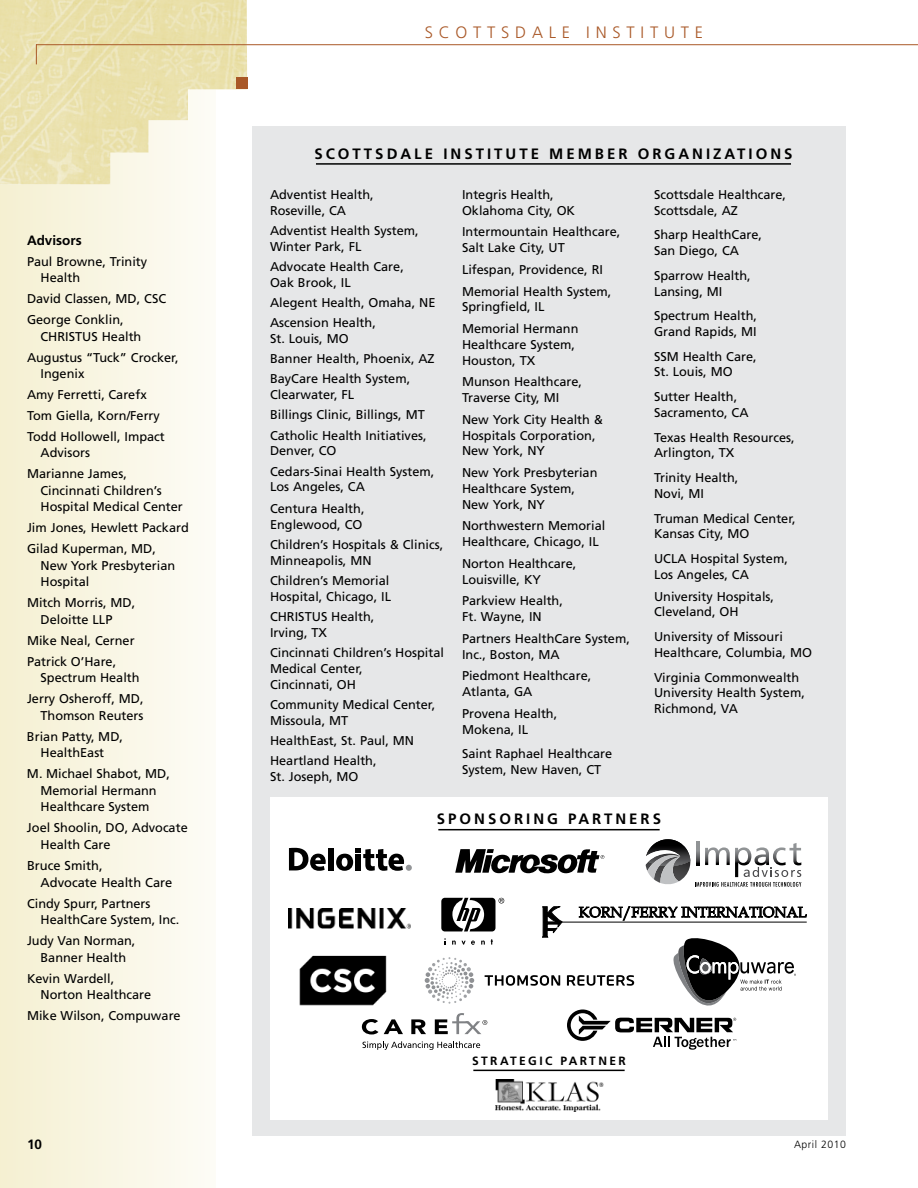
<style>
.page{position:relative;width:918px;height:1188px;background:#fff}
.page>*{position:absolute;margin:0;border:0;box-sizing:border-box;transform-origin:0 0}
.t1{font:300 16.5px "Frutiger";letter-spacing:.35em;color:#a95827}
.t2{font:700 15px "Frutiger";letter-spacing:.2em;color:#000}
.t3{font:700 13.5px "Frutiger";color:#000}
.t4{font:12.9px/16.5px "Frutiger";color:#000}
.t5{font:12.75px/15.8px "Frutiger";color:#000}
.t6{font:700 12px "Frutiger";letter-spacing:.2em;color:#000}
.t7{font:300 10.5px "Frutiger";letter-spacing:.05em;color:#000}
</style>
<div class="page">
<div style="left:0;top:0;width:216px;height:1188px;background:linear-gradient(to right,#f5f0d1,#fdfcf6)"></div>
<img style="left:0;top:0;width:247px;height:184px">
<hr style="left:36px;top:44px;width:882px;height:1px;background:#a95827">
<div style="left:236px;top:78px;width:11px;height:11px;background:#a95827"></div>
<svg style="left:36px;top:44px;width:1px;height:20px"></svg>
<div style="left:252px;top:126px;width:594px;height:1010px;background:#e6e7e8"></div>
<hr style="left:316px;top:163px;width:475px;height:2px;background:#000">
<div style="left:270px;top:798px;width:558px;height:322px;background:#fff"></div>
<img style="left:289px;top:909px;width:47px;height:20px">
<hr style="left:438px;top:829px;width:222px;height:1px;background:#000">
<div style="left:328px;top:848px;width:6px;height:22px;background:#000"></div>
<svg style="left:289px;top:848px;width:37px;height:23px"></svg>
<hr style="left:473px;top:1070px;width:152px;height:1px;background:#000">
<img style="left:496px;top:1079px;width:107px;height:32px">
<img style="left:299px;top:955px;width:37px;height:51px">
<svg style="left:336px;top:839px;width:471px;height:211px"></svg>
<p class="t3" style="left:27px;top:232px;width:56px">ADVISORS</p>
<p class="t5" style="left:41px;top:253px;width:108px;line-height:16.5px;text-indent:-14px">Paul Browne, Trinity<br>Health</p>
<p class="t5" style="left:27px;top:288px;width:141px;line-height:21px">David Classen, MD, CSC<br>George Conklin,</p>
<p class="t5" style="left:27px;top:326px;width:153px;line-height:21px;text-indent:14px">CHRISTUS Health<br>Augustus “Tuck” Crocker,</p>
<p class="t5" style="left:27px;top:363px;width:139px;line-height:21px;text-indent:14px">Ingenix<br>Amy Ferretti, Carefx<br>Tom Giella, Korn/Ferry<br>Todd Hollowell, Impact</p>
<p class="t5" style="left:27px;top:443px;width:101px;line-height:21px;text-indent:14px">Advisors<br>Marianne James,</p>
<p class="t5" style="left:41px;top:482px;width:144px;line-height:16.5px">Cincinnati Children’s<br>Hospital Medical Center</p>
<p class="t5" style="left:27px;top:518px;width:163px;line-height:21px">Jim Jones, Hewlett Packard<br>Gilad Kuperman, MD,</p>
<p class="t5" style="left:41px;top:557px;width:136px;line-height:16.5px">New York Presbyterian<br>Hospital</p>
<p class="t5" style="left:41px;top:595px;width:96px;line-height:16.5px;text-indent:-14px">Mitch Morris, MD,<br>Deloitte LLP</p>
<p class="t5" style="left:27px;top:630px;width:109px;line-height:21px">Mike Neal, Cerner<br>Patrick O’Hare,</p>
<p class="t5" style="left:27px;top:668px;width:118px;line-height:21px;text-indent:14px">Spectrum Health<br>Jerry Osheroff, MD,</p>
<p class="t5" style="left:27px;top:705px;width:118px;line-height:21px;text-indent:14px">Thomson Reuters<br>Brian Patty, MD,</p>
<p class="t5" style="left:27px;top:743px;width:145px;line-height:21px;text-indent:14px">HealthEast<br>M. Michael Shabot, MD,</p>
<p class="t5" style="left:40px;top:782px;width:118px;line-height:16.5px">Memorial Hermann<br>Healthcare System</p>
<p class="t5" style="left:40px;top:820px;width:149px;line-height:16.5px;text-indent:-14px">Joel Shoolin, DO, Advocate<br>Health Care</p>
<p class="t4" style="left:41px;top:857px;width:133px;text-indent:-14px">Bruce Smith,<br>Advocate Health Care</p>
<p class="t5" style="left:41px;top:895px;width:140px;line-height:16.5px;text-indent:-14px">Cindy Spurr, Partners<br>HealthCare System, Inc.</p>
<p class="t5" style="left:27px;top:932px;width:110px;line-height:16.5px;text-align:center">Judy Van Norman,<br>Banner Health</p>
<p class="t5" style="left:41px;top:970px;width:112px;line-height:16.5px;text-indent:-14px">Kevin Wardell,<br>Norton Healthcare</p>
<p class="t5" style="left:27px;top:1008px;width:155px">Mike Wilson, Compuware</p>
<p class="t3" style="left:27px;top:1136px;width:17px">10</p>
<p class="t1" style="left:425px;top:23px;width:280px">SCOTTS DALE INS TITUTE</p>
<p class="t2" style="left:314px;top:145px;width:25px">SCOTTSDA</p>
<p class="t2" style="left:414px;top:145px;width:61px">L E INSTIT</p>
<p class="t2" style="left:506px;top:145px;width:25px">UTE</p>
<p class="t2" style="left:549px;top:145px;width:245px">MEMBER ORGAN IZATION S</p>
<p class="t5" style="left:270px;top:187px;width:105px">Adventist Health,<br>Roseville, CA</p>
<p class="t5" style="left:270px;top:223px;width:150px">Adventist Health System,<br>Winter Park, FL</p>
<p class="t5" style="left:270px;top:259px;width:135px">Advocate Health Care,<br>Oak Brook, IL</p>
<p class="t5" style="left:270px;top:292px;width:167px;line-height:20.2px">Alegent Health, Omaha, NE<br>Ascension Health,</p>
<p class="t5" style="left:270px;top:328px;width:166px;line-height:20.2px">St. Louis, MO<br>Banner Health, Phoenix, AZ<br>BayCare Health System,</p>
<p class="t5" style="left:270px;top:385px;width:158px;line-height:20.2px">Clearwater, FL<br>Billings Clinic, Billings, MT<br>Catholic Health Initiatives,</p>
<p class="t5" style="left:270px;top:441px;width:166px;line-height:20.2px">Denver, CO<br>Cedars-Sinai Health System,</p>
<p class="t5" style="left:270px;top:476px;width:96px;line-height:21.8px">Los Angeles, CA<br>Centura Health,</p>
<p class="t5" style="left:270px;top:514px;width:175px;line-height:20.2px">Englewood, CO<br>Children’s Hospitals &amp; Clinics,</p>
<p class="t5" style="left:270px;top:550px;width:121px;line-height:20.2px">Minneapolis, MN<br>Children’s Memorial</p>
<p class="t5" style="left:270px;top:586px;width:123px;line-height:20.2px">Hospital, Chicago, IL<br>CHRISTUS Health,</p>
<p class="t5" style="left:270px;top:622px;width:176px;line-height:20.2px">Irving, TX<br>Cincinnati Children’s Hospital</p>
<p class="t5" style="left:270px;top:661px;width:94px">Medical Center,<br>Cincinnati, OH</p>
<p class="t5" style="left:270px;top:697px;width:167px">Community Medical Center,<br>Missoula, MT</p>
<p class="t5" style="left:270px;top:730px;width:146px;line-height:20.2px">HealthEast, St. Paul, MN<br>Heartland Health,</p>
<p class="t5" style="left:270px;top:769px;width:90px">St. Joseph, MO</p>
<p class="t5" style="left:462px;top:187px;width:115px">Integris Health,<br>Oklahoma City, OK</p>
<p class="t5" style="left:462px;top:224px;width:160px">Intermountain Healthcare,<br>Salt Lake City, UT</p>
<p class="t5" style="left:462px;top:259px;width:151px;line-height:21.8px">Lifespan, Providence, RI<br>Memorial Health System,</p>
<p class="t5" style="left:462px;top:296px;width:118px;line-height:21.8px">Springfield, IL<br>Memorial Hermann</p>
<p class="t5" style="left:462px;top:337px;width:115px">Healthcare System,<br>Houston, TX</p>
<p class="t5" style="left:462px;top:374px;width:122px">Munson Healthcare,<br>Traverse City, MI</p>
<p class="t5" style="left:462px;top:412px;width:143px">New York City Health &amp;<br>Hospitals Corporation,<br>New York, NY</p>
<p class="t5" style="left:462px;top:465px;width:137px">New York Presbyterian<br>Healthcare System,<br>New York, NY</p>
<p class="t5" style="left:462px;top:518px;width:145px">Northwestern Memorial<br>Healthcare, Chicago, IL</p>
<p class="t5" style="left:462px;top:556px;width:116px">Norton Healthcare,<br>Louisville, KY</p>
<p class="t5" style="left:462px;top:593px;width:102px">Parkview Health,<br>Ft. Wayne, IN</p>
<p class="t5" style="left:462px;top:631px;width:169px">Partners HealthCare System,<br>Inc., Boston, MA</p>
<p class="t5" style="left:462px;top:668px;width:131px">Piedmont Healthcare,<br>Atlanta, GA</p>
<p class="t5" style="left:462px;top:706px;width:97px">Provena Health,<br>Mokena, IL</p>
<p class="t5" style="left:462px;top:746px;width:152px">Saint Raphael Healthcare<br>System, New Haven, CT</p>
<p class="t5" style="left:654px;top:187px;width:134px">Scottsdale Healthcare,<br>Scottsdale, AZ</p>
<p class="t5" style="left:654px;top:227px;width:110px">Sharp HealthCare,<br>San Diego, CA</p>
<p class="t5" style="left:654px;top:268px;width:98px">Sparrow Health,<br>Lansing, MI</p>
<p class="t5" style="left:654px;top:308px;width:105px">Spectrum Health,<br>Grand Rapids, MI</p>
<p class="t5" style="left:654px;top:349px;width:104px">SSM Health Care,<br>St. Louis, MO</p>
<p class="t5" style="left:654px;top:389px;width:96px">Sutter Health,<br>Sacramento, CA</p>
<p class="t5" style="left:654px;top:429px;width:142px">Texas Health Resources,<br>Arlington, TX</p>
<p class="t5" style="left:654px;top:470px;width:86px">Trinity Health,<br>Novi, MI</p>
<p class="t5" style="left:654px;top:510px;width:143px">Truman Medical Center,<br>Kansas City, MO</p>
<p class="t5" style="left:654px;top:551px;width:135px">UCLA Hospital System,<br>Los Angeles, CA</p>
<p class="t5" style="left:654px;top:588px;width:122px">University Hospitals,<br>Cleveland, OH</p>
<p class="t5" style="left:654px;top:629px;width:159px">University of Missouri<br>Healthcare, Columbia, MO</p>
<p class="t5" style="left:654px;top:669px;width:152px">Virginia Commonwealth<br>University Health System,<br>Richmond, VA</p>
<p class="t2" style="left:437px;top:810px;width:224px">SPO NSO RI NG PA RT NE RS</p>
<p class="t6" style="left:472px;top:1054px;width:155px">STRATEGIC PA RT NE R</p>
<p class="t7" style="left:794px;top:1139px;width:53px">APRIL 2010</p>
</div>
